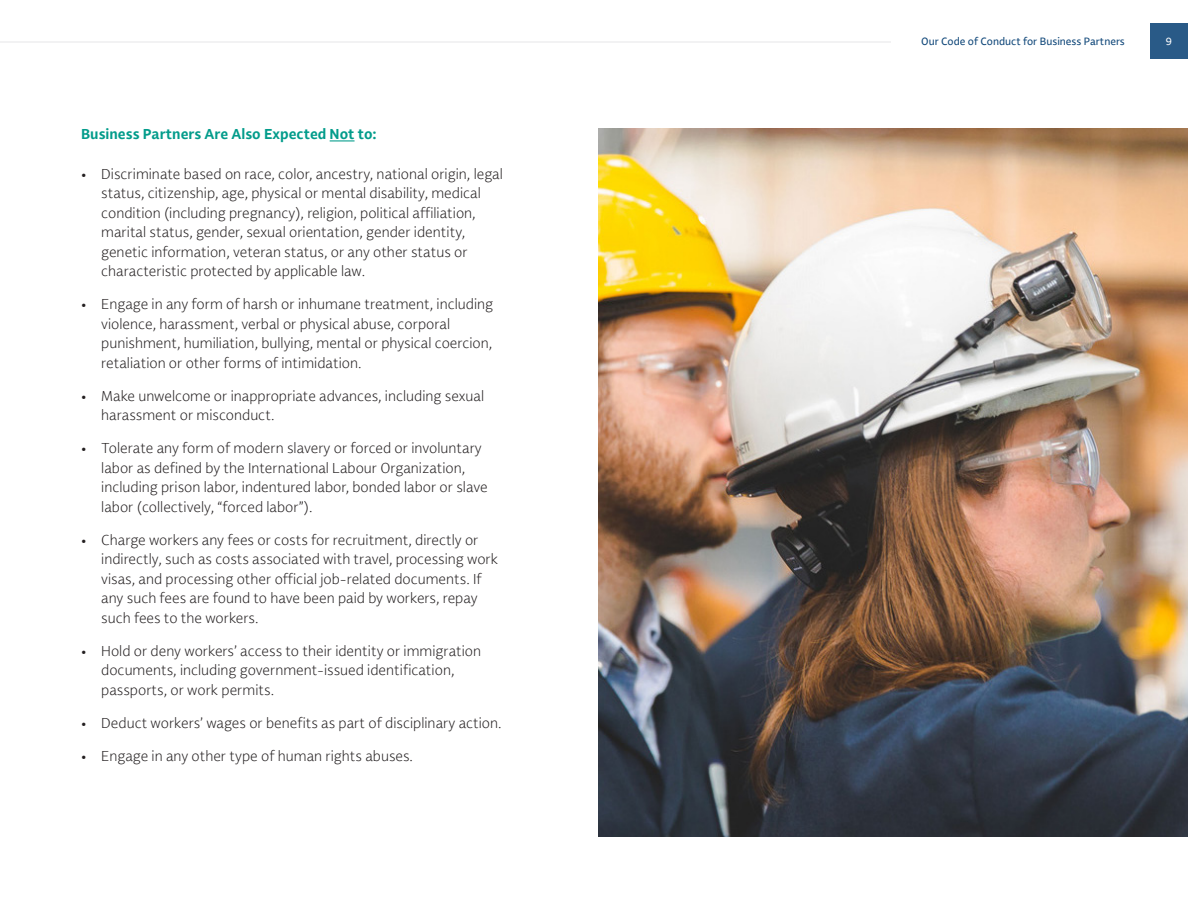
<style>
.page{position:relative;width:1188px;height:918px;background:#fff}
.page>*{position:absolute;margin:0;border:0;box-sizing:border-box;transform-origin:0 0}
.t1{font:300 14.25px/19.5px "Lemance";color:#231f20}
.t2{font:700 14.25px "Lemance";color:#039c8b}
.t3{font:10.5px "Lemance";color:#11487a}
.t4{font:10.5px "Lemance";color:#fff}
</style>
<div class="page">
<svg style="left:330px;top:140px;width:25px;height:1px"></svg>
<img style="left:598px;top:128px;width:590px;height:709px">
<div style="left:1150px;top:23px;width:38px;height:35px;background:#295a87"></div>
<hr style="left:0;top:41px;width:891px;height:1px;background:#eeeeef">
<p class="t2" style="left:81px;top:124px;width:297px">Business Partners Are Also Expected Not to:</p>
<p class="t1" style="left:101px;top:164px;width:403px;text-indent:-20px">• Discriminate based on race, color, ancestry, national origin, legal status, citizenship, age, physical or mental disability, medical condition (including pregnancy), religion, political affiliation, marital status, gender, sexual orientation, gender identity, genetic information, veteran status, or any other status or characteristic protected by applicable law.</p>
<p class="t1" style="left:101px;top:295px;width:393px;text-indent:-20px">• Engage in any form of harsh or inhumane treatment, including violence, harassment, verbal or physical abuse, corporal punishment, humiliation, bullying, mental or physical coercion, retaliation or other forms of intimidation.</p>
<p class="t1" style="left:101px;top:386px;width:385px;text-indent:-20px">• Make unwelcome or inappropriate advances, including sexual harassment or misconduct.</p>
<p class="t1" style="left:101px;top:439px;width:388px;text-indent:-20px">• Tolerate any form of modern slavery or forced or involuntary labor as defined by the International Labour Organization, including prison labor, indentured labor, bonded labor or slave labor (collectively, “forced labor”).</p>
<p class="t1" style="left:101px;top:530px;width:398px;text-indent:-20px">• Charge workers any fees or costs for recruitment, directly or indirectly, such as costs associated with travel, processing work visas, and processing other official job-related documents. If any such fees are found to have been paid by workers, repay such fees to the workers.</p>
<p class="t1" style="left:101px;top:641px;width:382px;text-indent:-20px">• Hold or deny workers’ access to their identity or immigration documents, including government-issued identification, passports, or work permits.</p>
<p class="t1" style="left:81px;top:713px;width:422px">• Deduct workers’ wages or benefits as part of disciplinary action.</p>
<p class="t1" style="left:81px;top:746px;width:334px">• Engage in any other type of human rights abuses.</p>
<p class="t3" style="left:921px;top:34px;width:205px">Our Code of Conduct for Business Partners</p>
<p class="t4" style="left:1166px;top:34px;width:8px">9</p>
</div>
